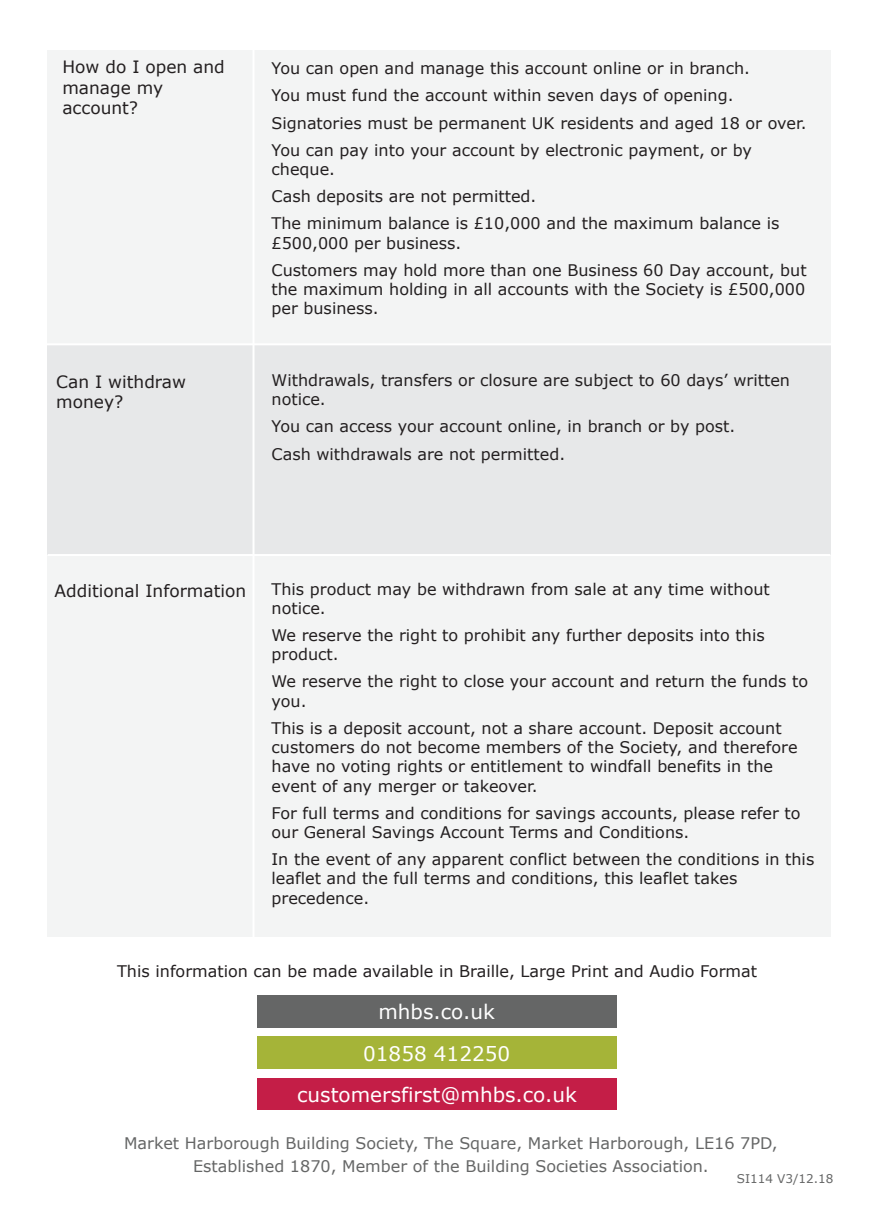
<style>
.page{position:relative;width:874px;height:1225px;background:#fff}
.page>*{position:absolute;margin:0;border:0;box-sizing:border-box;transform-origin:0 0}
.t1{font:20px/41.4px "Verdana";color:#fff;text-align:center}
.t2{font:17px/20.4px "Verdana";color:#231f20}
.t3{font:16px/19.2px "Verdana";color:#231f20}
.t4{font:16px/23.4px "Verdana";color:#656666;text-align:center}
.t5{font:12px "Verdana";color:#656666}
</style>
<div class="page">
<div style="left:47px;top:50px;width:783px;height:294px;background:#f3f4f4"></div>
<div style="left:47px;top:554px;width:782px;height:383px;background:#f3f4f4"></div>
<div style="left:47px;top:344px;width:783px;height:210px;background:#e7e8e9"></div>
<hr style="left:252px;top:44px;width:2px;height:897px;background:#fff">
<hr style="left:37px;top:343px;width:798px;height:2px;background:#fff">
<hr style="left:47px;top:554px;width:783px;height:2px;background:#fff">
<div style="left:257px;top:995px;width:359px;height:33px;background:#656666"></div>
<div style="left:257px;top:1036px;width:359px;height:33px;background:#a5b438"></div>
<div style="left:257px;top:1078px;width:359px;height:31px;background:#c41e47"></div>
<p class="t2" style="left:62px;top:57px;width:164px">How do I open and manage my account?</p>
<p class="t3" style="left:271px;top:55px;width:536px;line-height:27.2px">You can open and manage this account online or in branch.<br>You must fund the account within seven days of opening.<br>Signatories must be permanent UK residents and aged 18 or over.<br>You can pay into your account by electronic payment, or by</p>
<p class="t3" style="left:271px;top:155px;width:509px;line-height:27.2px">cheque.<br>Cash deposits are not permitted.<br>The minimum balance is £10,000 and the maximum balance is</p>
<p class="t3" style="left:271px;top:229px;width:536px;line-height:27.2px">£500,000 per business.<br>Customers may hold more than one Business 60 Day account, but</p>
<p class="t3" style="left:271px;top:279px;width:535px">the maximum holding in all accounts with the Society is £500,000 per business.</p>
<p class="t2" style="left:56px;top:371px;width:131px">Can I withdraw money?</p>
<p class="t3" style="left:271px;top:370px;width:520px">Withdrawals, transfers or closure are subject to 60 days’ written notice.</p>
<p class="t3" style="left:271px;top:413px;width:465px;line-height:27.2px">You can access your account online, in branch or by post.<br>Cash withdrawals are not permitted.</p>
<p class="t2" style="left:55px;top:580px;width:193px">Additional Information</p>
<p class="t3" style="left:271px;top:579px;width:499px">This product may be withdrawn from sale at any time without notice.</p>
<p class="t3" style="left:271px;top:625px;width:494px">We reserve the right to prohibit any further deposits into this product.</p>
<p class="t3" style="left:271px;top:672px;width:538px">We reserve the right to close your account and return the funds to you.</p>
<p class="t3" style="left:271px;top:718px;width:527px">This is a deposit account, not a share account. Deposit account customers do not become members of the Society, and therefore have no voting rights or entitlement to windfall benefits in the event of any merger or takeover.</p>
<p class="t3" style="left:271px;top:803px;width:530px">For full terms and conditions for savings accounts, please refer to our General Savings Account Terms and Conditions.</p>
<p class="t3" style="left:271px;top:849px;width:544px">In the event of any apparent conflict between the conditions in this leaflet and the full terms and conditions, this leaflet takes precedence.</p>
<p class="t3" style="left:117px;top:961px;width:641px">This information can be made available in Braille, Large Print and Audio Format</p>
<p class="t1" style="left:297px;top:991px;width:281px">mhbs.co.uk<br>01858 412250 customersfirst@mhbs.co.uk</p>
<p class="t4" style="left:124px;top:1131px;width:654px">Market Harborough Building Society, The Square, Market Harborough, LE16 7PD,<br>Established 1870, Member of the Building Societies Association.</p>
<p class="t5" style="left:736px;top:1170px;width:98px">SI114 V3/12.18</p>
</div>
